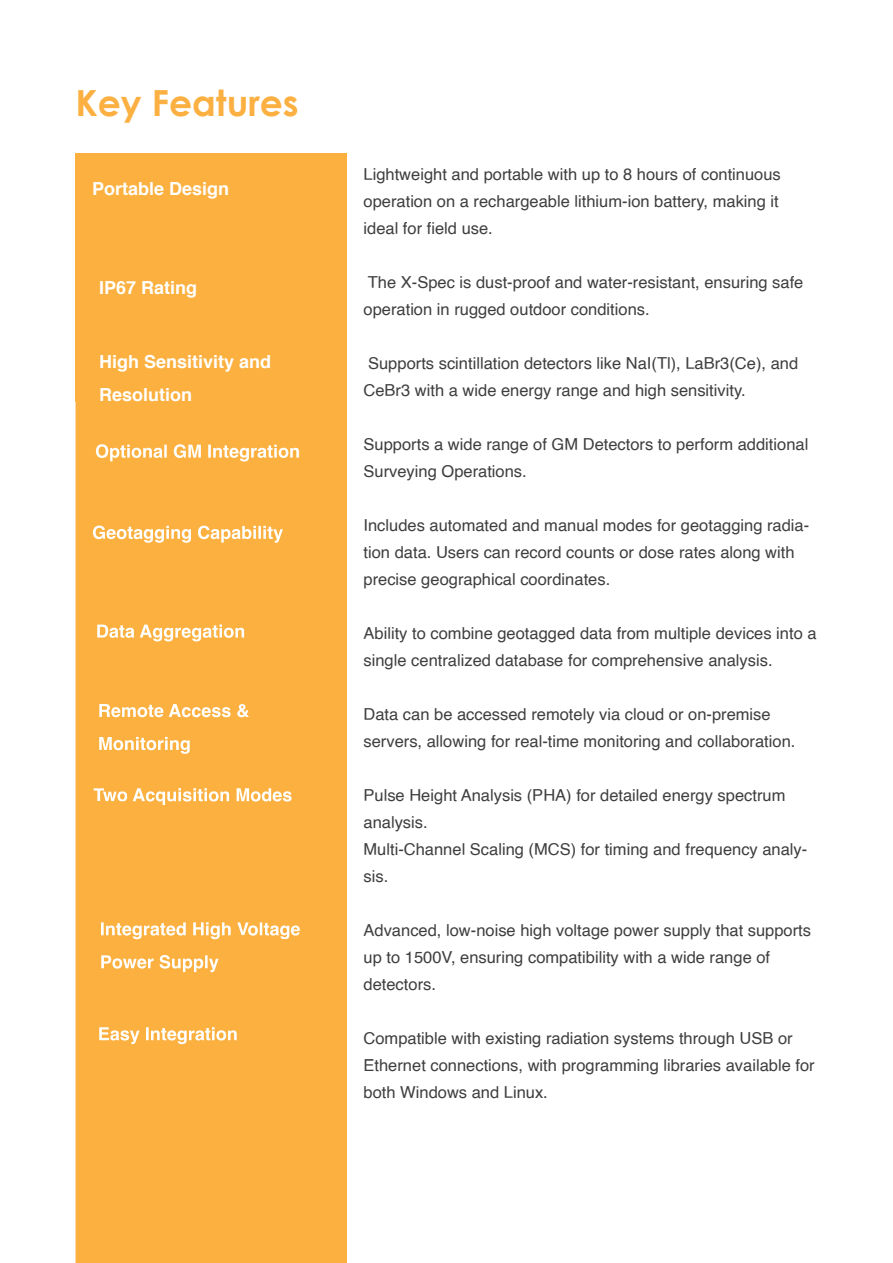
<style>
.page{position:relative;width:893px;height:1263px;background:#fff}
.page>*{position:absolute;margin:0;border:0;box-sizing:border-box;transform-origin:0 0}
.t1{font:700 36px "Century Gothic";color:#fbb041}
.t2{font:700 18px/33px "Helvetica";color:#fff}
.t3{font:16.5px/27px "Helvetica";color:#3e3e3f}
</style>
<div class="page">
<div style="left:76px;top:154px;width:271px;height:1109px;background:#fbb03f"></div>
<img style="left:96px;top:444px;width:203px;height:17px">
<img style="left:93px;top:525px;width:190px;height:18px">
<img style="left:97px;top:625px;width:37px;height:13px">
<img style="left:140px;top:624px;width:104px;height:17px">
<img style="left:99px;top:704px;width:65px;height:13px">
<img style="left:169px;top:704px;width:80px;height:13px">
<img style="left:99px;top:737px;width:91px;height:17px">
<img style="left:104px;top:791px;width:23px;height:10px">
<svg style="left:94px;top:788px;width:10px;height:13px"></svg>
<img style="left:133px;top:788px;width:159px;height:17px">
<img style="left:101px;top:922px;width:130px;height:17px">
<img style="left:249px;top:922px;width:50px;height:17px">
<svg style="left:237px;top:922px;width:12px;height:13px"></svg>
<img style="left:101px;top:955px;width:118px;height:17px">
<img style="left:99px;top:1027px;width:138px;height:17px">
<h1 class="t1" style="left:76px;top:75px;width:225px">Key Features</h1>
<p class="t2" style="left:92px;top:172px;width:139px">Portable Design</p>
<p class="t2" style="left:99px;top:271px;width:100px">IP67 Rating</p>
<p class="t2" style="left:99px;top:345px;width:174px">High Sensitivity and<br>Resolution</p>
<p class="t3" style="left:364px;top:162px;width:419px">Lightweight and portable with up to 8 hours of continuous operation on a rechargeable lithium-ion battery, making it ideal for field use.</p>
<p class="t3" style="left:364px;top:269px;width:441px">The X-Spec is dust-proof and water-resistant, ensuring safe operation in rugged outdoor conditions.</p>
<p class="t3" style="left:364px;top:350px;width:436px">Supports scintillation detectors like NaI(Tl), LaBr3(Ce), and<br>CeBr3 with a wide energy range and high sensitivity.</p>
<p class="t3" style="left:364px;top:431px;width:446px">Supports a wide range of GM Detectors to perform additional<br>Surveying Operations.</p>
<p class="t3" style="left:364px;top:512px;width:447px">Includes automated and manual modes for geotagging radia&shy;tion data. Users can record counts or dose rates along with precise geographical coordinates.</p>
<p class="t3" style="left:364px;top:620px;width:455px">Ability to combine geotagged data from multiple devices into a single centralized database for comprehensive analysis.</p>
<p class="t3" style="left:364px;top:701px;width:433px">Data can be accessed remotely via cloud or on-premise servers, allowing for real-time monitoring and collaboration.</p>
<p class="t3" style="left:364px;top:782px;width:445px">Pulse Height Analysis (PHA) for detailed energy spectrum analysis.<br>Multi-Channel Scaling (MCS) for timing and frequency analy&shy;sis.</p>
<p class="t3" style="left:364px;top:917px;width:449px">Advanced, low-noise high voltage power supply that supports up to 1500V, ensuring compatibility with a wide range of detectors.</p>
<p class="t3" style="left:364px;top:1025px;width:453px">Compatible with existing radiation systems through USB or<br>Ethernet connections, with programming libraries available for both Windows and Linux.</p>
</div>
